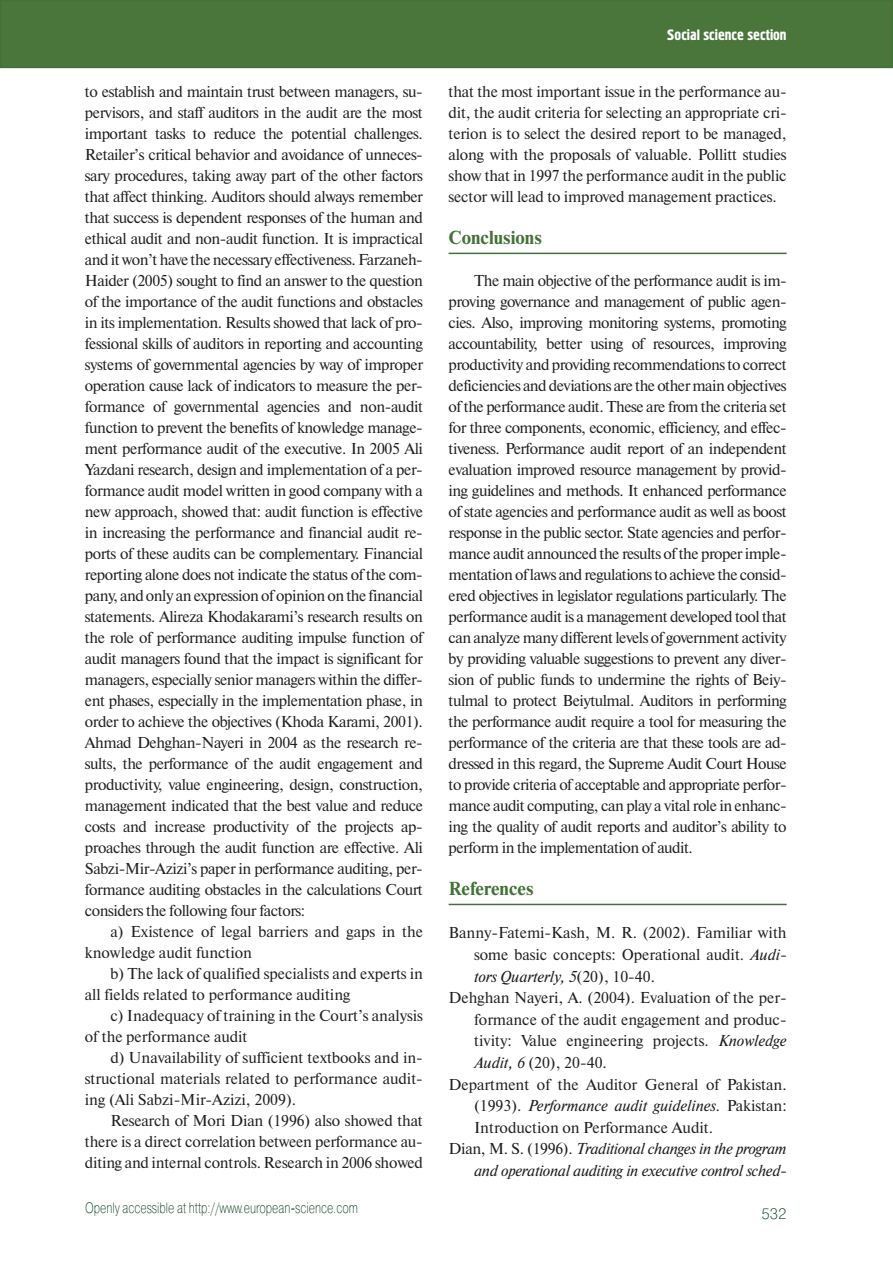
<style>
.page{position:relative;width:893px;height:1263px;background:#fff}
.page>*{position:absolute;margin:0;border:0;box-sizing:border-box;transform-origin:0 0}
.Заголовок{font:700 18.75px "Newton C";color:#417236}
.Текст_статьи{font:15.75px/21px "Newton C";color:#231f20;text-align:justify}
.Литература{font:15.75px/21.6px "Newton C";color:#231f20;text-align:justify}
.Литература-2{font:italic 15.75px/21.6px "Newton C";letter-spacing:-.02em;color:#231f20;text-align:right}
.t1{font:15px "Pragmatica Light C";color:#0b3e1f;scale:.75 1}
.t2{font:15px "Hermes C";color:#fff}
.t3{font:15px "Pragmatica Light C";color:#0b3e1f}
.s1{font-style:italic}
.s2{font-style:normal}
</style>
<div class="page">
<div style="left:1px;top:1px;width:891px;height:66px;background:#4a763b"></div>
<div style="left:0;top:0;width:893px;height:68px;border:2px solid #417236"></div>
<hr style="left:449px;top:253px;width:338px;height:1px;background:#417236">
<hr style="left:449px;top:904px;width:338px;height:1px;background:#417236">
<p class="Текст_статьи" style="left:85px;top:81px;width:340px">to establish and maintain trust between managers, su&shy;pervisors, and staff auditors in the audit are the most important tasks to reduce the potential challenges.<br>Retailer’s critical behavior and avoidance of unneces&shy;sary procedures, taking away part of the other factors that affect thinking. Auditors should always remember that success is dependent responses of the human and ethical audit and non-audit function. It is impractical and it won’t have the necessary effectiveness. Farzaneh-Haider (2005) sought to find an answer to the question of the importance of the audit functions and obstacles in its implementation. Results showed that lack of pro&shy;fessional skills of auditors in reporting and accounting systems of governmental agencies by way of improper operation cause lack of indicators to measure the per&shy;formance of governmental agencies and non-audit function to prevent the benefits of knowledge manage&shy;ment performance audit of the executive. In 2005 Ali Yazdani research, design and implementation of a per&shy;formance audit model written in good company with a new approach, showed that: audit function is effective in increasing the performance and financial audit re&shy;ports of these audits can be complementary. Financial reporting alone does not indicate the status of the com&shy;pany, and only an expression of opinion on the financial statements. Alireza Khodakarami’s research results on the role of performance auditing impulse function of audit managers found that the impact is significant for managers, especially senior managers within the differ&shy;ent phases, especially in the implementation phase, in order to achieve the objectives (Khoda Karami, 2001).<br>Ahmad Dehghan-Nayeri in 2004 as the research re&shy;sults, the performance of the audit engagement and productivity, value engineering, design, construction, management indicated that the best value and reduce costs and increase productivity of the projects ap&shy;proaches through the audit function are effective. Ali Sabzi-Mir-Azizi’s paper in performance auditing, per&shy;formance auditing obstacles in the calculations Court considers the following four factors:</p>
<p class="Текст_статьи" style="left:85px;top:921px;width:340px;text-indent:26px">a) Existence of legal barriers and gaps in the knowledge audit function</p>
<p class="Текст_статьи" style="left:85px;top:963px;width:340px;text-indent:26px">b) The lack of qualified specialists and experts in all fields related to performance auditing</p>
<p class="Текст_статьи" style="left:85px;top:1005px;width:340px;text-indent:26px">c) Inadequacy of training in the Court’s analysis of the performance audit</p>
<p class="Текст_статьи" style="left:85px;top:1047px;width:340px;text-indent:26px">d) Unavailability of sufficient textbooks and in&shy;structional materials related to performance audit&shy;ing (Ali Sabzi-Mir-Azizi, 2009).</p>
<p class="Текст_статьи" style="left:85px;top:1110px;width:340px;text-indent:26px">Research of Mori Dian (1996) also showed that there is a direct correlation between performance au&shy;diting and internal controls. Research in 2006 showed</p>
<p class="t1" style="left:85px;top:1199px;width:365px">Openly accessible at http://www.european-science.com</p>
<p class="t2" style="left:667px;top:26px;width:121px">Social science section</p>
<p class="Текст_статьи" style="left:449px;top:81px;width:340px">that the most important issue in the performance au&shy;dit, the audit criteria for selecting an appropriate cri&shy;terion is to select the desired report to be managed, along with the proposals of valuable. Pollitt studies show that in 1997 the performance audit in the public sector will lead to improved management practices.</p>
<p class="Заголовок" style="left:449px;top:227px;width:95px">Conclusions</p>
<p class="Текст_статьи" style="left:449px;top:270px;width:340px;text-indent:26px">The main objective of the performance audit is im&shy;proving governance and management of public agen&shy;cies. Also, improving monitoring systems, promoting accountability, better using of resources, improving productivity and providing recommendations to correct deficiencies and deviations are the other main objectives of the performance audit. These are from the criteria set for three components, economic, efficiency, and effec&shy;tiveness. Performance audit report of an independent evaluation improved resource management by provid&shy;ing guidelines and methods. It enhanced performance of state agencies and performance audit as well as boost response in the public sector. State agencies and perfor&shy;mance audit announced the results of the proper imple&shy;mentation of laws and regulations to achieve the consid&shy;ered objectives in legislator regulations particularly. The performance audit is a management developed tool that can analyze many different levels of government activity by providing valuable suggestions to prevent any diver&shy;sion of public funds to undermine the rights of Beiy&shy;tulmal to protect Beiytulmal. Auditors in performing the performance audit require a tool for measuring the performance of the criteria are that these tools are ad&shy;dressed in this regard, the Supreme Audit Court House to provide criteria of acceptable and appropriate perfor&shy;mance audit computing, can play a vital role in enhanc&shy;ing the quality of audit reports and auditor’s ability to perform in the implementation of audit.</p>
<p class="Заголовок" style="left:449px;top:878px;width:86px">References</p>
<p class="Литература" style="left:474px;top:922px;width:314px;text-indent:-26px">Banny-Fatemi-Kash, M. R. (2002). Familiar with some basic concepts: Operational audit. <span class="s1">Audi&shy;tors Quarterly, 5</span>(20), 10-40.</p>
<p class="Литература" style="left:474px;top:987px;width:314px;text-indent:-26px">Dehghan Nayeri, A. (2004). Evaluation of the per&shy;formance of the audit engagement and produc&shy;tivity: Value engineering projects. <span class="s1">Knowledge Audit, 6</span> (20), 20-40.</p>
<p class="Литература" style="left:474px;top:1073px;width:314px;text-indent:-26px">Department of the Auditor General of Pakistan. (1993). <span class="s1">Performance audit guidelines.</span> Pakistan:<br>Introduction on Performance Audit.</p>
<p class="Литература-2" style="left:449px;top:1138px;width:340px"><span class="s2">Dian, M. S. (1996).</span> Traditional changes in the program and operational auditing in executive control sched-</p>
<p class="t3" style="left:762px;top:1205px;width:27px">532</p>
</div>
